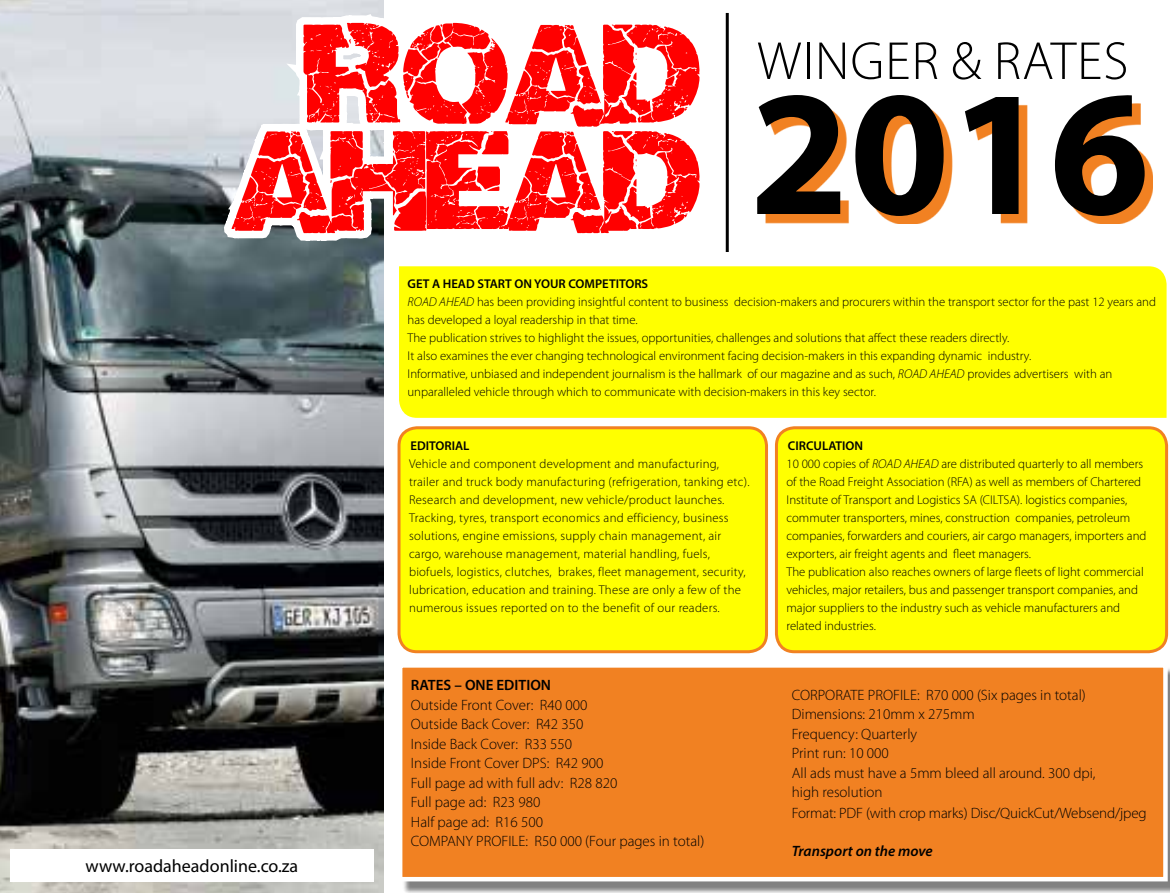
<style>
.page{position:relative;width:1170px;height:893px;background:#fff}
.page>*{position:absolute;margin:0;border:0;box-sizing:border-box;transform-origin:0 0}
.t1{font:700 180px "Myriad Pro";color:#000}
.t2{font:120px/106.5px "Crackvetica";letter-spacing:.02em;color:#f00;text-align:center}
.t3{font:300 54px "Myriad Pro";letter-spacing:.02em;color:#000}
.t4{font:18px "Myriad Pro";color:#000}
.t5{font:300 15px/19.5px "Myriad Pro";color:#000}
.t6{font:italic 600 15px "Myriad Pro";color:#000}
.t7{font:600 15px "Myriad Pro";color:#000}
.t8{font:300 12.75px/18px "Myriad Pro";color:#000}
.t9{font:300 12.75px/18px "Myriad Pro";letter-spacing:.02em;color:#000}
.t10{font:600 12.75px "Myriad Pro";color:#000}
.s1{font-weight:600}
.s2{font-style:italic}
</style>
<div class="page">
<img style="left:0;top:0;width:383px;height:893px">
<svg style="left:765px;top:103px;width:387px;height:121px"></svg>
<hr style="left:725px;top:13px;width:3px;height:239px;background:#000">
<div style="left:399px;top:266px;width:767px;height:152px;background:#ff0"></div>
<div style="left:401px;top:667px;width:768px;height:226px;background:#000;opacity:.5"></div>
<div style="left:400px;top:665px;width:765px;height:214px;background:#f18122"></div>
<div style="left:398px;top:663px;width:769px;height:218px;border:4px solid #fff"></div>
<div style="left:776px;top:428px;width:390px;height:224px;background:#ff0;border-radius:18px"></div>
<div style="left:774px;top:426px;width:393px;height:227px;border:3px solid #f18122;border-radius:18px"></div>
<div style="left:399px;top:428px;width:367px;height:224px;background:#ff0;border-radius:18px"></div>
<div style="left:397px;top:426px;width:371px;height:227px;border:3px solid #f18122;border-radius:18px"></div>
<svg style="left:212px;top:1px;width:172px;height:263px"></svg>
<div style="left:10px;top:849px;width:363px;height:32px;background:#fff"></div>
<h2 class="t2" style="left:237px;top:26px;width:462px">ROAD<br>AHEAD</h2>
<h3 class="t3" style="left:757px;top:31px;width:373px">WINGER &amp; RATES</h3>
<h1 class="t1" style="left:749px;top:36px;width:401px">2016</h1>
<p class="t8" style="left:407px;top:275px;width:749px"><span class="s1">GET A HEAD START ON YOUR COMPETITORS<br></span><span class="s2">ROAD AHEAD</span> has been providing insightful content to business decision-makers and procurers within the transport sector for the past 12 years and has developed a loyal readership in that time.<br>The publication strives to highlight the issues, opportunities, challenges and solutions that affect these readers directly.<br>It also examines the ever changing technological environment facing decision-makers in this expanding dynamic industry.<br>Informative, unbiased and independent journalism is the hallmark of our magazine and as such, <span class="s2">ROAD AHEAD</span> provides advertisers with an unparalleled vehicle through which to communicate with decision-makers in this key sector.</p>
<h3 class="t4" style="left:86px;top:855px;width:214px">www.roadaheadonline.co.za</h3>
<p class="t10" style="left:410px;top:438px;width:60px">EDITORIAL</p>
<p class="t9" style="left:409px;top:455px;width:342px">Vehicle and component development and manufacturing, trailer and truck body manufacturing (refrigeration, tanking etc).<br>Research and development, new vehicle/product launches.<br>Tracking, tyres, transport economics and efficiency, business solutions, engine emissions, supply chain management, air cargo, warehouse management, material handling, fuels, biofuels, logistics, clutches, brakes, fleet management, security, lubrication, education and training. These are only a few of the numerous issues reported on to the benefit of our readers.</p>
<p class="t8" style="left:786px;top:437px;width:361px"><span class="s1">CIRCULATION<br></span>10 000 copies of <span class="s2">ROAD AHEAD</span> are distributed quarterly to all members of the Road Freight Association (RFA) as well as members of Chartered Institute of Transport and Logistics SA (CILTSA). logistics companies, commuter transporters, mines, construction companies, petroleum companies, forwarders and couriers, air cargo managers, importers and exporters, air freight agents and fleet managers.<br>The publication also reaches owners of large fleets of light commercial vehicles, major retailers, bus and passenger transport companies, and major suppliers to the industry such as vehicle manufacturers and related industries.</p>
<p class="t7" style="left:411px;top:676px;width:142px">RATES – ONE EDITION</p>
<p class="t5" style="left:411px;top:695px;width:295px">Outside Front Cover: R40 000<br>Outside Back Cover: R42 350<br>Inside Back Cover: R33 550<br>Inside Front Cover DPS: R42 900<br>Full page ad with full adv: R28 820<br>Full page ad: R23 980<br>Half page ad: R16 500<br>COMPANY PROFILE: R50 000 (Four pages in total)</p>
<p class="t5" style="left:791px;top:685px;width:305px">CORPORATE PROFILE: R70 000 (Six pages in total)<br>Dimensions: 210mm x 275mm<br>Frequency: Quarterly<br>Print run: 10 000<br>All ads must have a 5mm bleed all around. 300 dpi, high resolution</p>
<p class="t5" style="left:791px;top:804px;width:356px">Format: PDF (with crop marks) Disc/QuickCut/Websend/jpeg</p>
<p class="t6" style="left:791px;top:841px;width:142px">Transport on the move</p>
</div>
